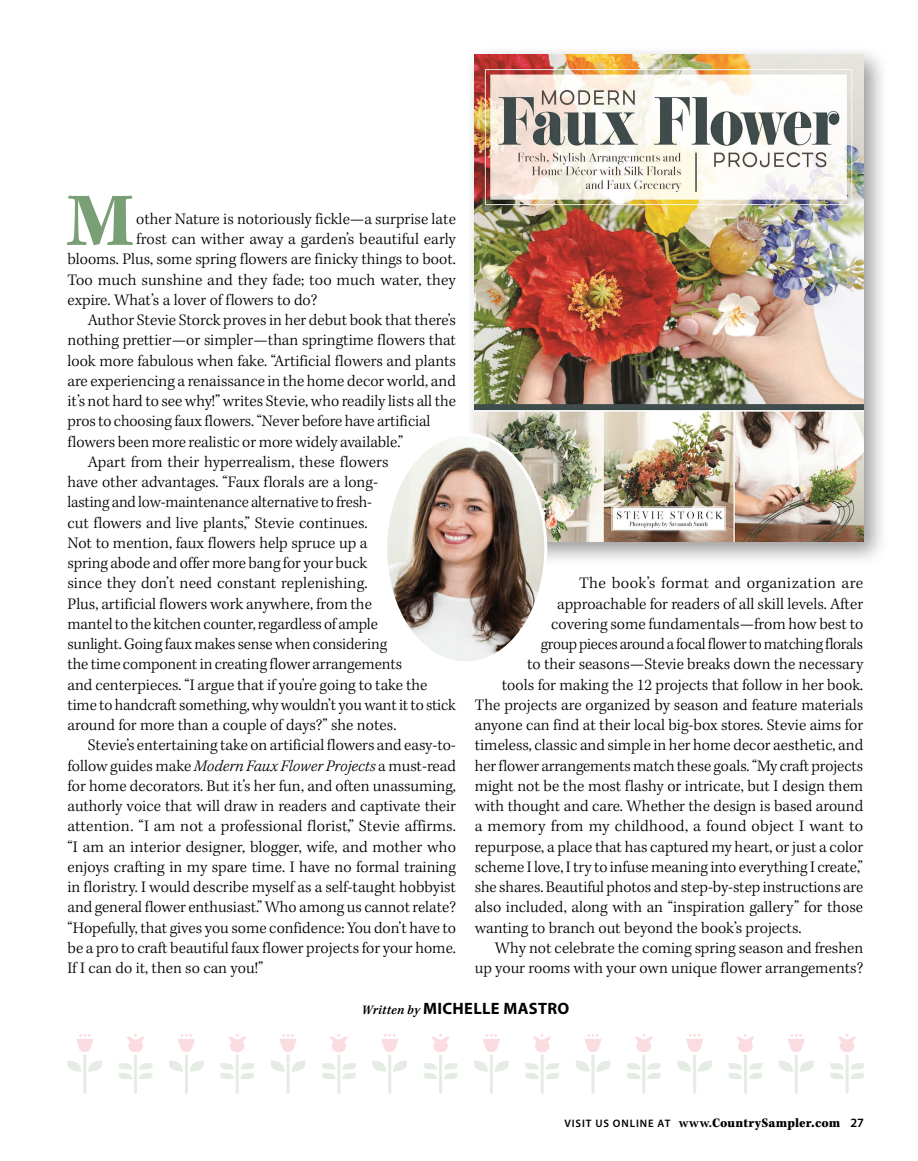
<style>
.page{position:relative;width:918px;height:1161px;background:#fff}
.page>*{position:absolute;margin:0;border:0;box-sizing:border-box;transform-origin:0 0}
.article_title{font:78px "Kepler Std Bold Capt";color:#799f75}
.article_text{font:300 16.5px/20.2px "Kepler Std";color:#000}
.article_text_no_inde{font:300 16.5px "Kepler Std";color:#000}
.article_text-2{font:300 16.5px "Kepler Std";letter-spacing:.02em;color:#000}
.article_byline{font:700 16.5px "Myriad Pro";letter-spacing:.02em;color:#000}
.t1{font:13.5px "Kepler Std Black Scn Capt";letter-spacing:.01em;color:#000}
.s1{font-style:italic}
.s2{font-family:"Kepler Std Semibold Scn It Capt";font-weight:400;font-size:13.5px}
.s3{font-family:"Myriad Pro";font-weight:600;font-size:10.8px}
.s4{font-family:"Kepler Std";font-weight:600}
.s5{font-family:"Myriad Pro";font-weight:600;font-size:12.75px}
</style>
<div class="page">
<div style="left:465px;top:44px;width:425px;height:524px;background:#000;opacity:.4"></div>
<img style="left:475px;top:54px;width:389px;height:488px">
<img style="left:388px;top:434px;width:158px;height:226px">
<svg style="left:169px;top:1034px;width:35px;height:59px"></svg>
<svg style="left:68px;top:1034px;width:34px;height:59px"></svg>
<svg style="left:271px;top:1034px;width:34px;height:59px"></svg>
<svg style="left:372px;top:1034px;width:35px;height:59px"></svg>
<svg style="left:474px;top:1034px;width:35px;height:59px"></svg>
<svg style="left:576px;top:1034px;width:34px;height:59px"></svg>
<svg style="left:779px;top:1034px;width:35px;height:59px"></svg>
<svg style="left:677px;top:1034px;width:35px;height:59px"></svg>
<svg style="left:220px;top:1034px;width:34px;height:59px"></svg>
<svg style="left:119px;top:1034px;width:34px;height:59px"></svg>
<svg style="left:322px;top:1034px;width:34px;height:59px"></svg>
<svg style="left:424px;top:1034px;width:33px;height:59px"></svg>
<svg style="left:525px;top:1034px;width:34px;height:59px"></svg>
<svg style="left:627px;top:1034px;width:34px;height:59px"></svg>
<svg style="left:830px;top:1034px;width:34px;height:59px"></svg>
<svg style="left:729px;top:1034px;width:33px;height:59px"></svg>
<p class="article_title" style="left:66px;top:176px;width:69px">M</p>
<p class="article_text_no_inde" style="left:136px;top:209px;width:321px">other Nature is notoriously fickle—a surprise late</p>
<p class="article_text_no_inde" style="left:136px;top:230px;width:321px">frost can wither away a garden’s beautiful early</p>
<p class="article_text_no_inde" style="left:68px;top:250px;width:390px">blooms. Plus, some spring flowers are finicky things to boot.</p>
<p class="article_text_no_inde" style="left:68px;top:270px;width:390px">Too much sunshine and they fade; too much water, they</p>
<p class="article_text_no_inde" style="left:68px;top:290px;width:251px">expire. What’s a lover of flowers to do?</p>
<p class="article_text" style="left:68px;top:311px;width:390px;text-indent:20px">Author Stevie Storck proves in her debut book that there’s nothing prettier—or simpler—than springtime flowers that look more fabulous when fake. “Artificial flowers and plants are experiencing a renaissance in the home decor world, and it’s not hard to see why!” writes Stevie, who readily lists all the pros to choosing faux flowers. “Never before have artificial flowers been more realistic or more widely available.”</p>
<p class="article_text" style="left:68px;top:452px;width:390px;text-indent:20px">Apart from their hyperrealism, these flowers<br>have other advantages. “Faux florals are a long-<br>lasting and low-maintenance alternative to fresh-<br>cut flowers and live plants,” Stevie continues.<br>Not to mention, faux flowers help spruce up a<br>spring abode and offer more bang for your buck<br>since they don’t need constant replenishing.<br>Plus, artificial flowers work anywhere, from the<br>mantel to the kitchen counter, regardless of ample<br>sunlight. Going faux makes sense when considering<br>the time component in creating flower arrangements<br>and centerpieces. “I argue that if you’re going to take the time to handcraft something, why wouldn’t you want it to stick around for more than a couple of days?” she notes.</p>
<p class="article_text" style="left:68px;top:736px;width:390px;text-align:justify;text-indent:20px">Stevie’s entertaining take on artificial flowers and easy-to&shy;follow guides make <span class="s1">Modern Faux Flower Projects</span> a must-read for home decorators. But it’s her fun, and often unassuming, authorly voice that will draw in readers and captivate their attention. “I am not a professional florist,” Stevie affirms. “I am an interior designer, blogger, wife, and mother who enjoys crafting in my spare time. I have no formal training in floristry. I would describe myself as a self-taught hobbyist and general flower enthusiast.” Who among us cannot relate? “Hopefully, that gives you some confidence: You don’t have to be a pro to craft beautiful faux flower projects for your home.<br>If I can do it, then so can you!”</p>
<p class="article_text-2" style="left:579px;top:574px;width:286px">The book’s format and organization are</p>
<p class="article_text" style="left:557px;top:594px;width:308px">approachable for readers of all skill levels. After</p>
<p class="article_text" style="left:551px;top:614px;width:314px">covering some fundamentals—from how best to</p>
<p class="article_text" style="left:541px;top:635px;width:324px">group pieces around a focal flower to matching florals</p>
<p class="article_text" style="left:527px;top:655px;width:337px">to their seasons—Stevie breaks down the necessary</p>
<p class="article_text" style="left:502px;top:675px;width:363px">tools for making the 12 projects that follow in her book.</p>
<p class="article_text" style="left:475px;top:695px;width:390px">The projects are organized by season and feature materials</p>
<p class="article_text" style="left:475px;top:716px;width:390px">anyone can find at their local big-box stores. Stevie aims for</p>
<p class="article_text" style="left:475px;top:736px;width:390px">timeless, classic and simple in her home decor aesthetic, and</p>
<p class="article_text" style="left:475px;top:756px;width:390px">her flower arrangements match these goals. “My craft projects</p>
<p class="article_text" style="left:475px;top:776px;width:390px">might not be the most flashy or intricate, but I design them</p>
<p class="article_text" style="left:475px;top:797px;width:390px">with thought and care. Whether the design is based around</p>
<p class="article_text" style="left:475px;top:817px;width:390px">a memory from my childhood, a found object I want to</p>
<p class="article_text" style="left:475px;top:837px;width:390px">repurpose, a place that has captured my heart, or just a color</p>
<p class="article_text" style="left:475px;top:857px;width:390px">scheme I love, I try to infuse meaning into everything I create,”</p>
<p class="article_text" style="left:475px;top:878px;width:390px">she shares. Beautiful photos and step-by-step instructions are</p>
<p class="article_text" style="left:475px;top:898px;width:390px">also included, along with an “inspiration gallery” for those</p>
<p class="article_text" style="left:475px;top:918px;width:328px">wanting to branch out beyond the book’s projects.</p>
<p class="article_text" style="left:475px;top:938px;width:390px;text-align:right">Why not celebrate the coming spring season and freshen up your rooms with your own unique flower arrangements?</p>
<p class="article_byline" style="left:362px;top:997px;width:209px"><span class="s2">Written by</span> MICHELLE MASTRO</p>
<p class="t1" style="left:564px;top:1115px;width:301px"><span class="s3">VISIT US ONLINE AT</span> <span class="s4">www.</span>CountrySampler.com <span class="s5">27</span></p>
</div>
